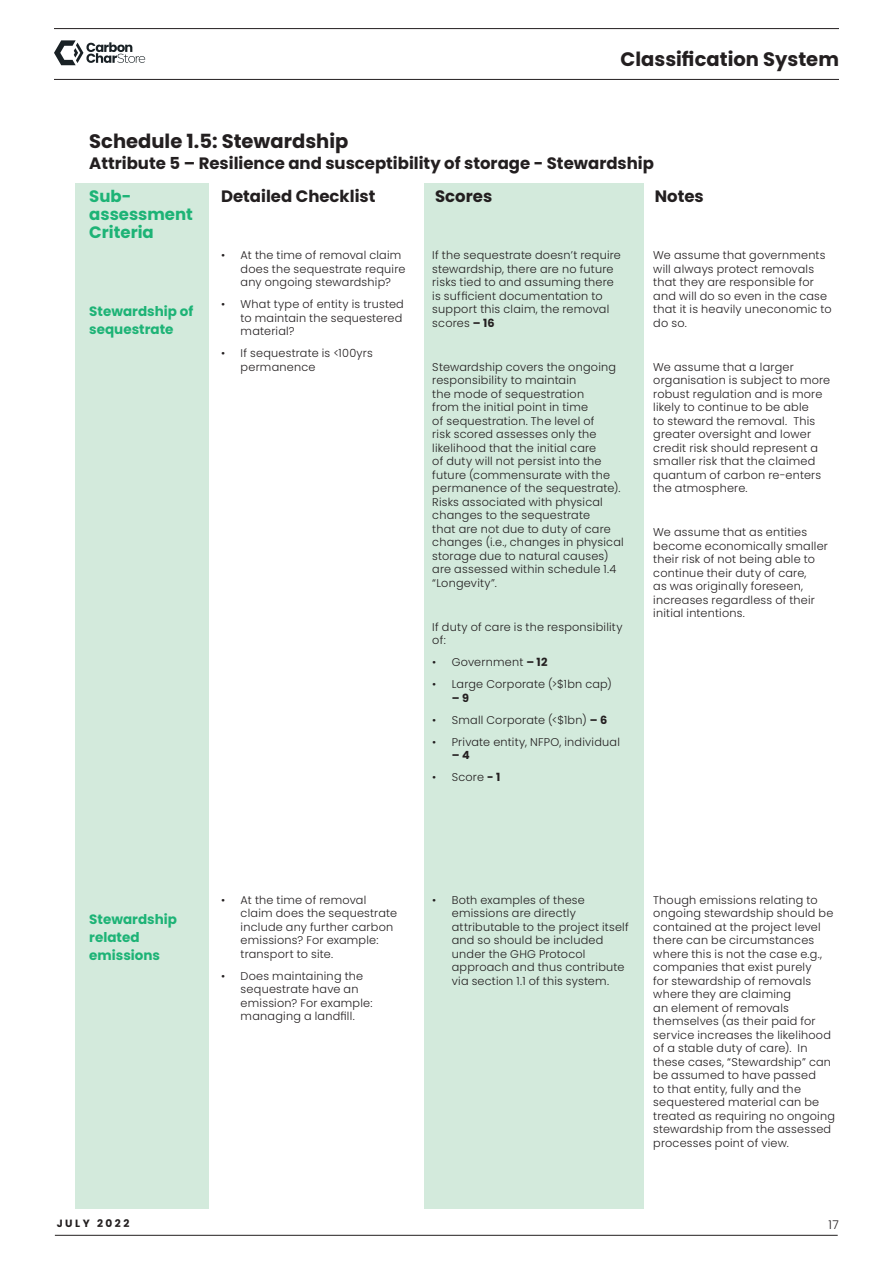
<style>
.page{position:relative;width:893px;height:1263px;background:#fff}
.page>*{position:absolute;margin:0;border:0;box-sizing:border-box;transform-origin:0 0}
.t1{font:700 19.5px "Poppins";color:#231f20}
.t2{font:700 16.5px "Poppins";color:#231f20}
.t3{font:700 16.5px/18px "Poppins";color:#1db376}
.t4{font:700 13.5px/18px "Poppins";color:#1db376}
.t5{font:300 12px "Poppins";color:#231f20}
.t6{font:300 11.25px/13.5px "Poppins";letter-spacing:.02em;color:#231f20}
.t7{font:700 11.25px "Poppins";color:#231f20}
.t8{font:700 10.5px "Poppins";letter-spacing:.24em;color:#231f20}
.s1{font-weight:700}
</style>
<div class="page">
<hr style="left:54px;top:79px;width:785px;height:1px;background:#231f20">
<hr style="left:54px;top:28px;width:785px;height:1px;background:#231f20">
<hr style="left:55px;top:1235px;width:783px;height:1px;background:#231f20">
<svg style="left:54px;top:40px;width:91px;height:25px"></svg>
<div style="left:75px;top:184px;width:133px;height:1025px;background:#d3eadc"></div>
<div style="left:424px;top:184px;width:219px;height:1025px;background:#d3eadc"></div>
<h1 class="t1" style="left:621px;top:47px;width:220px">Classification System</h1>
<p class="t1" style="left:89px;top:130px;width:261px">Schedule 1.5: Stewardship</p>
<p class="t2" style="left:89px;top:154px;width:566px">Attribute 5 – Resilience and susceptibility of storage - Stewardship</p>
<p class="t3" style="left:89px;top:187px;width:105px">Sub&shy;assessment<br>Criteria</p>
<p class="t2" style="left:221px;top:186px;width:156px">Detailed Checklist</p>
<p class="t2" style="left:435px;top:186px;width:59px">Scores</p>
<p class="t2" style="left:655px;top:186px;width:50px">Notes</p>
<p class="t4" style="left:89px;top:302px;width:106px">Stewardship of sequestrate</p>
<p class="t6" style="left:241px;top:249px;width:166px;text-indent:-20px">• At the time of removal claim does the sequestrate require any ongoing stewardship?</p>
<p class="t6" style="left:241px;top:298px;width:165px;text-indent:-20px">• What type of entity is trusted to maintain the sequestered material?</p>
<p class="t6" style="left:241px;top:347px;width:134px;text-indent:-20px">• If sequestrate is &lt;100yrs permanence</p>
<p class="t6" style="left:432px;top:249px;width:190px">If the sequestrate doesn’t require stewardship, there are no future risks tied to and assuming there is sufficient documentation to support this claim, the removal scores <span class="s1">– 16</span></p>
<p class="t6" style="left:432px;top:360px;width:193px">Stewardship covers the ongoing responsibility to maintain<br>the mode of sequestration<br>from the initial point in time<br>of sequestration. The level of<br>risk scored assesses only the likelihood that the initial care<br>of duty will not persist into the future (commensurate with the permanence of the sequestrate).<br>Risks associated with physical changes to the sequestrate<br>that are not due to duty of care changes (i.e., changes in physical storage due to natural causes) are assessed within schedule 1.4 “Longevity”.</p>
<p class="t6" style="left:432px;top:620px;width:192px">If duty of care is the responsibility of:</p>
<p class="t6" style="left:432px;top:656px;width:117px">• Government <span class="s1">– 12</span></p>
<p class="t6" style="left:432px;top:678px;width:181px">• Large Corporate (&gt;$1bn cap)</p>
<p class="t7" style="left:452px;top:691px;width:19px">– 9</p>
<p class="t6" style="left:432px;top:713px;width:176px">• Small Corporate (&lt;$1bn) <span class="s1">– 6</span></p>
<p class="t6" style="left:432px;top:735px;width:189px">• Private entity, NFPO, individual</p>
<p class="t7" style="left:452px;top:749px;width:19px">– 4</p>
<p class="t6" style="left:432px;top:771px;width:69px">• Score <span class="s1">- 1</span></p>
<p class="t6" style="left:653px;top:249px;width:180px">We assume that governments will always protect removals that they are responsible for and will do so even in the case that it is heavily uneconomic to do so.</p>
<p class="t6" style="left:653px;top:360px;width:178px">We assume that a larger organisation is subject to more robust regulation and is more likely to continue to be able<br>to steward the removal. This greater oversight and lower credit risk should represent a smaller risk that the claimed quantum of carbon re-enters the atmosphere.</p>
<p class="t6" style="left:653px;top:526px;width:176px">We assume that as entities become economically smaller their risk of not being able to continue their duty of care,<br>as was originally foreseen, increases regardless of their initial intentions.</p>
<p class="t4" style="left:89px;top:910px;width:89px">Stewardship related emissions</p>
<p class="t6" style="left:241px;top:893px;width:158px;text-indent:-20px">• At the time of removal claim does the sequestrate include any further carbon emissions? For example: transport to site.</p>
<p class="t6" style="left:241px;top:969px;width:133px;text-indent:-20px">• Does maintaining the sequestrate have an emission? For example: managing a landfill.</p>
<p class="t6" style="left:452px;top:893px;width:178px;text-indent:-20px">• Both examples of these emissions are directly attributable to the project itself and so should be included under the GHG Protocol approach and thus contribute via section 1.1 of this system.</p>
<p class="t6" style="left:653px;top:893px;width:183px">Though emissions relating to ongoing stewardship should be contained at the project level there can be circumstances where this is not the case e.g., companies that exist purely<br>for stewardship of removals where they are claiming<br>an element of removals themselves (as their paid for service increases the likelihood of a stable duty of care). In these cases, “Stewardship” can be assumed to have passed<br>to that entity, fully and the sequestered material can be treated as requiring no ongoing stewardship from the assessed processes point of view.</p>
<p class="t8" style="left:57px;top:1217px;width:74px">JULY 2022</p>
<p class="t5" style="left:829px;top:1218px;width:12px">17</p>
</div>
